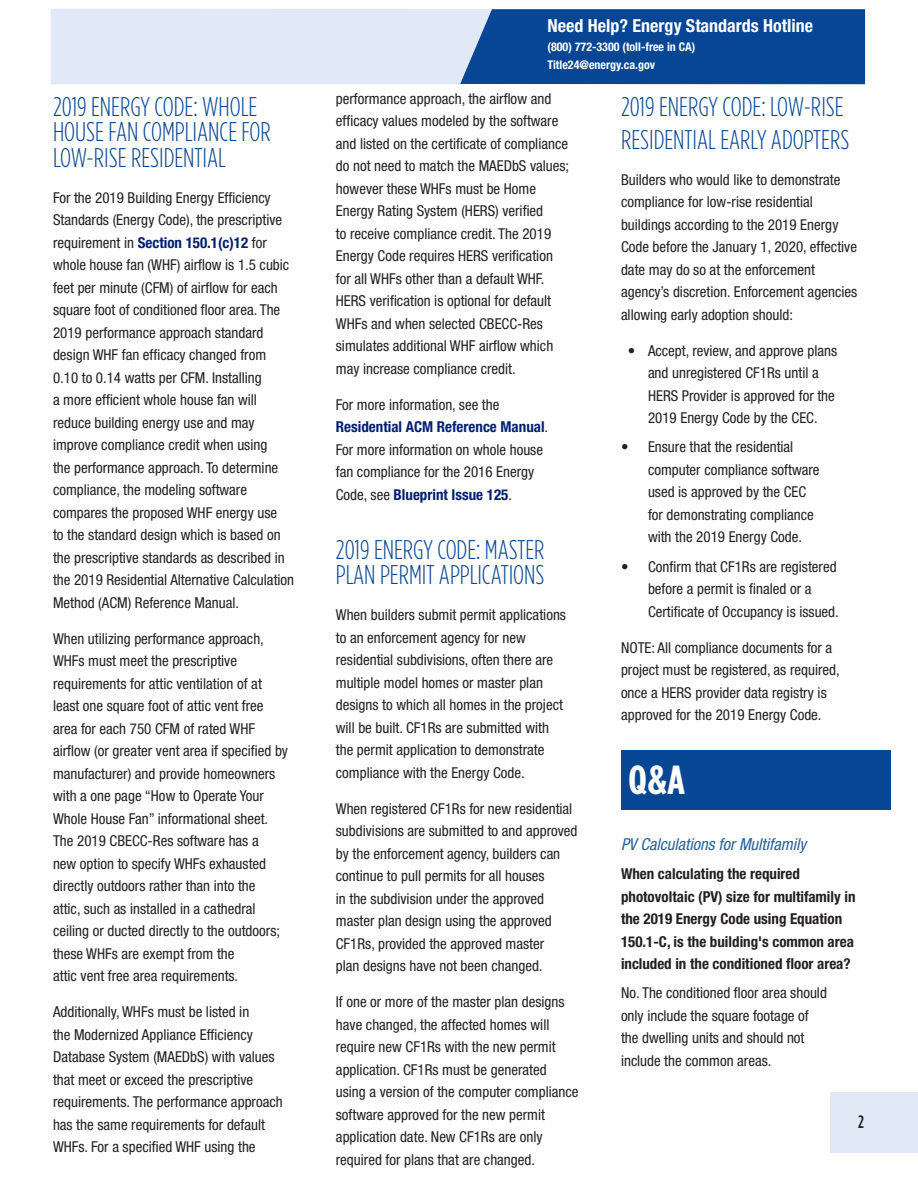
<style>
.page{position:relative;width:918px;height:1188px;background:#fff}
.page>*{position:absolute;margin:0;border:0;box-sizing:border-box;transform-origin:0 0}
.Q_A_white{font:700 condensed 40.5px "Gotham HTF";color:#fff;scale:1.08 1}
.Article_Title{font:300 condensed 27px/25.5px "Gotham HTF";color:#074694}
.Paragraph_Style{font:700 condensed 18px "Helvetica Neue LT Std";color:#fff}
.t1{font:500 condensed 18px "Gotham HTF";color:#231f20}
.Article_Sub_Title{font:italic condensed 16.5px "Helvetica Neue LT Std";color:#266099}
.Paragraph_Style-2{font:condensed 15px/22.5px "Helvetica Neue LT Std";color:#231f20}
.Paragraph_Style-3{font:700 condensed 15px/22.5px "Helvetica Neue LT Std";color:#231f20}
.Paragraph_Style-4{font:700 condensed 12px "Helvetica Neue LT Std";color:#fff}
.s1{font-weight:700;color:#001f70}
</style>
<div class="page">
<div style="left:831px;top:1092px;width:87px;height:60px;background:#e1e9f6"></div>
<div style="left:621px;top:751px;width:270px;height:59px;background:#074694"></div>
<svg style="left:51px;top:9px;width:814px;height:75px;background:#799bc7"></svg>
<p class="Article_Title" style="left:53px;top:93px;width:219px">2019 ENERGY CODE: WHOLE<br>HOUSE FAN COMPLIANCE FOR<br>LOW-RISE RESIDENTIAL</p>
<p class="Paragraph_Style-2" style="left:53px;top:186px;width:243px">For the 2019 Building Energy Efficiency Standards (Energy Code), the prescriptive requirement in <span class="s1">Section 150.1(c)12</span> for whole house fan (WHF) airflow is 1.5 cubic feet per minute (CFM) of airflow for each square foot of conditioned floor area. The 2019 performance approach standard design WHF fan efficacy changed from 0.10 to 0.14 watts per CFM. Installing<br>a more efficient whole house fan will reduce building energy use and may improve compliance credit when using<br>the performance approach. To determine compliance, the modeling software compares the proposed WHF energy use<br>to the standard design which is based on the prescriptive standards as described in the 2019 Residential Alternative Calculation Method (ACM) Reference Manual.</p>
<p class="Paragraph_Style-2" style="left:53px;top:627px;width:237px">When utilizing performance approach, WHFs must meet the prescriptive requirements for attic ventilation of at least one square foot of attic vent free area for each 750 CFM of rated WHF airflow (or greater vent area if specified by manufacturer) and provide homeowners with a one page “How to Operate Your Whole House Fan” informational sheet.<br>The 2019 CBECC-Res software has a<br>new option to specify WHFs exhausted directly outdoors rather than into the<br>attic, such as installed in a cathedral ceiling or ducted directly to the outdoors; these WHFs are exempt from the<br>attic vent free area requirements.</p>
<p class="Paragraph_Style-2" style="left:53px;top:1001px;width:231px">Additionally, WHFs must be listed in<br>the Modernized Appliance Efficiency Database System (MAEDbS) with values that meet or exceed the prescriptive requirements. The performance approach has the same requirements for default WHFs. For a specified WHF using the</p>
<p class="Paragraph_Style" style="left:548px;top:14px;width:267px">Need Help? Energy Standards Hotline</p>
<p class="Paragraph_Style-4" style="left:548px;top:40px;width:149px">(800) 772-3300 (toll-free in CA)</p>
<p class="Paragraph_Style-4" style="left:548px;top:58px;width:109px">Title24@energy.ca.gov</p>
<p class="Paragraph_Style-2" style="left:336px;top:87px;width:235px">performance approach, the airflow and efficacy values modeled by the software and listed on the certificate of compliance do not need to match the MAEDbS values; however these WHFs must be Home Energy Rating System (HERS) verified<br>to receive compliance credit. The 2019<br>Energy Code requires HERS verification for all WHFs other than a default WHF.<br>HERS verification is optional for default WHFs and when selected CBECC-Res simulates additional WHF airflow which may increase compliance credit.</p>
<p class="Paragraph_Style-2" style="left:336px;top:393px;width:214px">For more information, see the <span class="s1">Residential ACM Reference Manual</span>.<br>For more information on whole house fan compliance for the 2016 Energy Code, see <span class="s1">Blueprint Issue 125</span>.</p>
<p class="Article_Title" style="left:336px;top:536px;width:210px">2019 ENERGY CODE: MASTER<br>PLAN PERMIT APPLICATIONS</p>
<p class="Paragraph_Style-2" style="left:336px;top:604px;width:232px">When builders submit permit applications to an enforcement agency for new residential subdivisions, often there are multiple model homes or master plan designs to which all homes in the project will be built. CF1Rs are submitted with the permit application to demonstrate compliance with the Energy Code.</p>
<p class="Paragraph_Style-2" style="left:336px;top:797px;width:243px">When registered CF1Rs for new residential subdivisions are submitted to and approved by the enforcement agency, builders can continue to pull permits for all houses<br>in the subdivision under the approved master plan design using the approved CF1Rs, provided the approved master<br>plan designs have not been changed.</p>
<p class="Paragraph_Style-2" style="left:336px;top:991px;width:244px">If one or more of the master plan designs have changed, the affected homes will require new CF1Rs with the new permit application. CF1Rs must be generated using a version of the computer compliance software approved for the new permit application date. New CF1Rs are only required for plans that are changed.</p>
<p class="Article_Title" style="left:621px;top:90px;width:230px;line-height:33px">2019 ENERGY CODE: LOW-RISE<br>RESIDENTIAL EARLY ADOPTERS</p>
<p class="Paragraph_Style-2" style="left:621px;top:168px;width:238px">Builders who would like to demonstrate compliance for low-rise residential buildings according to the 2019 Energy Code before the January 1, 2020, effective date may do so at the enforcement agency’s discretion. Enforcement agencies allowing early adoption should:</p>
<p class="Paragraph_Style-2" style="left:648px;top:339px;width:191px;text-indent:-20px">• Accept, review, and approve plans and unregistered CF1Rs until a<br>HERS Provider is approved for the<br>2019 Energy Code by the CEC.</p>
<p class="Paragraph_Style-2" style="left:648px;top:436px;width:173px;text-indent:-27px">• Ensure that the residential computer compliance software used is approved by the CEC for demonstrating compliance with the 2019 Energy Code.</p>
<p class="Paragraph_Style-2" style="left:648px;top:555px;width:192px;text-indent:-27px">• Confirm that CF1Rs are registered before a permit is finaled or a<br>Certificate of Occupancy is issued.</p>
<p class="Paragraph_Style-2" style="left:621px;top:636px;width:220px">NOTE: All compliance documents for a project must be registered, as required, once a HERS provider data registry is approved for the 2019 Energy Code.</p>
<p class="Q_A_white" style="left:629px;top:757px;width:54px">Q&amp;A</p>
<p class="Article_Sub_Title" style="left:621px;top:835px;width:187px">PV Calculations for Multifamily</p>
<p class="Paragraph_Style-3" style="left:621px;top:862px;width:236px">When calculating the required photovoltaic (PV) size for multifamily in the 2019 Energy Code using Equation 150.1-C, is the building's common area included in the conditioned floor area?</p>
<p class="Paragraph_Style-2" style="left:621px;top:982px;width:207px">No. The conditioned floor area should only include the square footage of the dwelling units and should not include the common areas.</p>
<p class="t1" style="left:858px;top:1112px;width:7px">2</p>
</div>
